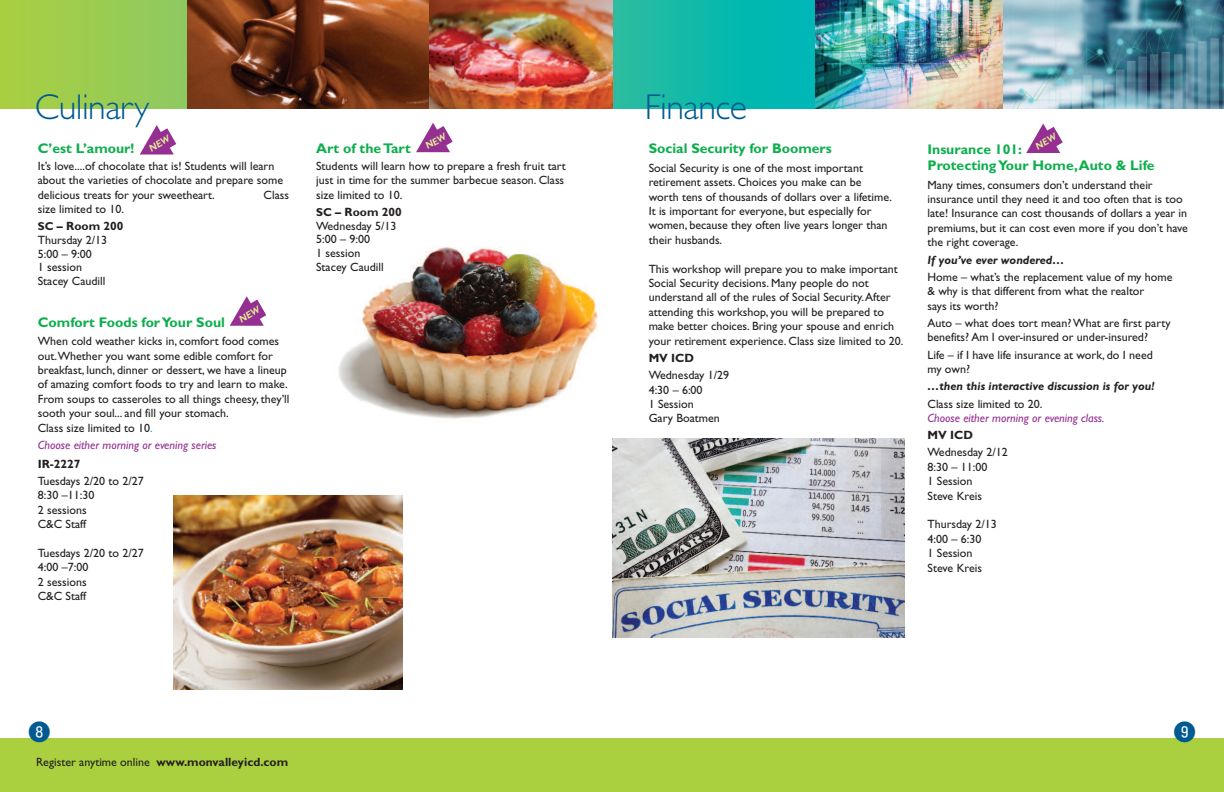
<style>
.page{position:relative;width:1224px;height:792px;background:#fff}
.page>*{position:absolute;margin:0;border:0;box-sizing:border-box;transform-origin:0 0}
.t1{font:300 36px "Gill Sans";letter-spacing:-.015em;color:#005a91}
.t2{font:28px "Fyra Numeric Circle Closed";color:#005a91}
.t3{font:700 14px/16.8px "Gill Sans";color:#0cae4c}
.t4{font:12px/14.4px "Gill Sans";color:#231f20}
.t5{font:italic 12px "Gill Sans";color:#952f92}
.t6{font:italic 700 12px "Gill Sans";color:#231f20}
.t7{font:700 12px "Gill Sans";color:#231f20}
.s1{font-weight:700;font-size:11.5px}
.s2{font-weight:700}
.s3{color:#00aeef}
</style>
<div class="page">
<svg style="left:0;top:0;width:815px;height:109px;background:#53c17f"></svg>
<div style="left:0;top:738px;width:1224px;height:54px;background:#aad03f"></div>
<img style="left:188px;top:0;width:424px;height:109px">
<img style="left:338px;top:247px;width:260px;height:172px">
<img style="left:612px;top:439px;width:292px;height:199px">
<img style="left:173px;top:495px;width:229px;height:195px">
<img style="left:815px;top:0;width:409px;height:109px">
<svg style="left:436px;top:126px;width:17px;height:20px"></svg>
<svg style="left:160px;top:128px;width:16px;height:20px"></svg>
<svg style="left:1046px;top:127px;width:17px;height:20px"></svg>
<svg style="left:250px;top:299px;width:16px;height:21px"></svg>
<h1 class="t1" style="left:35px;top:93px;width:116px">Culinary</h1>
<p class="t3" style="left:38px;top:141px;width:98px">C’est L’amour!</p>
<p class="t4" style="left:38px;top:160px;width:247px">It’s love....of chocolate that is! Students will learn about the varieties of chocolate and prepare some delicious treats for your sweetheart.</p>
<p class="t4" style="left:264px;top:188px;width:27px">Class</p>
<p class="t4" style="left:38px;top:201px;width:88px;line-height:17.3px">size limited to 10.<br><span class="s1">SC</span> <span class="s2">– Room 200</span></p>
<p class="t4" style="left:38px;top:234px;width:71px;line-height:13.7px">Thursday 2/13<br>5:00 – 9:00<br>1 session<br>Stacey Caudill</p>
<p class="t3" style="left:38px;top:315px;width:189px">Comfort Foods forYour Soul</p>
<p class="t4" style="left:38px;top:335px;width:253px">When cold weather kicks in, comfort food comes out.Whether you want some edible comfort for breakfast, lunch, dinner or dessert, we have a lineup of amazing comfort foods to try and learn to make.<br>From soups to casseroles to all things cheesy, they’ll sooth your soul... and fill your stomach.<br>Class size limited to 10<span class="s3">.</span></p>
<p class="t5" style="left:38px;top:440px;width:180px">Choose either morning or evening series</p>
<p class="t7" style="left:38px;top:459px;width:44px">IR-2227</p>
<p class="t4" style="left:38px;top:475px;width:107px">Tuesdays 2/20 to 2/27<br>8:30 –11:30<br>2 sessions<br>C&amp;C Staff</p>
<p class="t4" style="left:38px;top:547px;width:107px">Tuesdays 2/20 to 2/27<br>4:00 –7:00<br>2 sessions<br>C&amp;C Staff</p>
<p class="t3" style="left:316px;top:141px;width:96px">Art of theTart</p>
<p class="t4" style="left:316px;top:160px;width:251px">Students will learn how to prepare a fresh fruit tart just in time for the summer barbecue season. Class size limited to 10.</p>
<p class="t4" style="left:316px;top:206px;width:87px;line-height:13.7px"><span class="s1">SC</span> <span class="s2">– Room 200<br></span>Wednesday 5/13<br>5:00 – 9:00<br>1 session<br>Stacey Caudill</p>
<h1 class="t1" style="left:645px;top:94px;width:104px">Finance</h1>
<p class="t3" style="left:649px;top:142px;width:185px">Social Security for Boomers</p>
<p class="t4" style="left:649px;top:162px;width:245px">Social Security is one of the most important retirement assets. Choices you make can be worth tens of thousands of dollars over a lifetime.<br>It is important for everyone, but especially for women, because they often live years longer than their husbands.</p>
<p class="t4" style="left:649px;top:262px;width:256px">This workshop will prepare you to make important Social Security decisions. Many people do not understand all of the rules of Social Security.After attending this workshop, you will be prepared to make better choices. Bring your spouse and enrich your retirement experience. Class size limited to 20.</p>
<p class="t7" style="left:649px;top:353px;width:47px">MV ICD</p>
<p class="t4" style="left:649px;top:369px;width:82px">Wednesday 1/29<br>4:30 – 6:00<br>1 Session<br>Gary Boatmen</p>
<p class="t3" style="left:928px;top:142px;width:228px">Insurance 101:<br>ProtectingYour Home,Auto &amp; Life</p>
<p class="t4" style="left:928px;top:179px;width:262px">Many times, consumers don’t understand their insurance until they need it and too often that is too late! Insurance can cost thousands of dollars a year in premiums, but it can cost even more if you don’t have the right coverage.</p>
<p class="t6" style="left:928px;top:255px;width:138px">If you’ve ever wondered…</p>
<p class="t4" style="left:928px;top:271px;width:246px">Home – what’s the replacement value of my home &amp; why is that different from what the realtor<br>says its worth?</p>
<p class="t4" style="left:928px;top:317px;width:245px">Auto – what does tort mean?What are first party benefits? Am I over-insured or under-insured?</p>
<p class="t4" style="left:928px;top:348px;width:227px">Life – if I have life insurance at work, do I need my own?</p>
<p class="t6" style="left:928px;top:382px;width:229px">…then this interactive discussion is for you!</p>
<p class="t4" style="left:928px;top:397px;width:117px">Class size limited to 20.</p>
<p class="t5" style="left:928px;top:413px;width:179px">Choose either morning or evening class.</p>
<p class="t7" style="left:928px;top:431px;width:47px">MV ICD</p>
<p class="t4" style="left:928px;top:446px;width:82px">Wednesday 2/12<br>8:30 – 11:00<br>1 Session<br>Steve Kreis</p>
<p class="t4" style="left:928px;top:518px;width:71px">Thursday 2/13<br>4:00 – 6:30<br>1 Session<br>Steve Kreis</p>
<h2 class="t2" style="left:28px;top:716px;width:25px">8</h2>
<h2 class="t2" style="left:1173px;top:716px;width:25px">9</h2>
<p class="t4" style="left:36px;top:755px;width:254px">Register anytime online <span class="s2">www.monvalleyicd.com</span></p>
</div>
